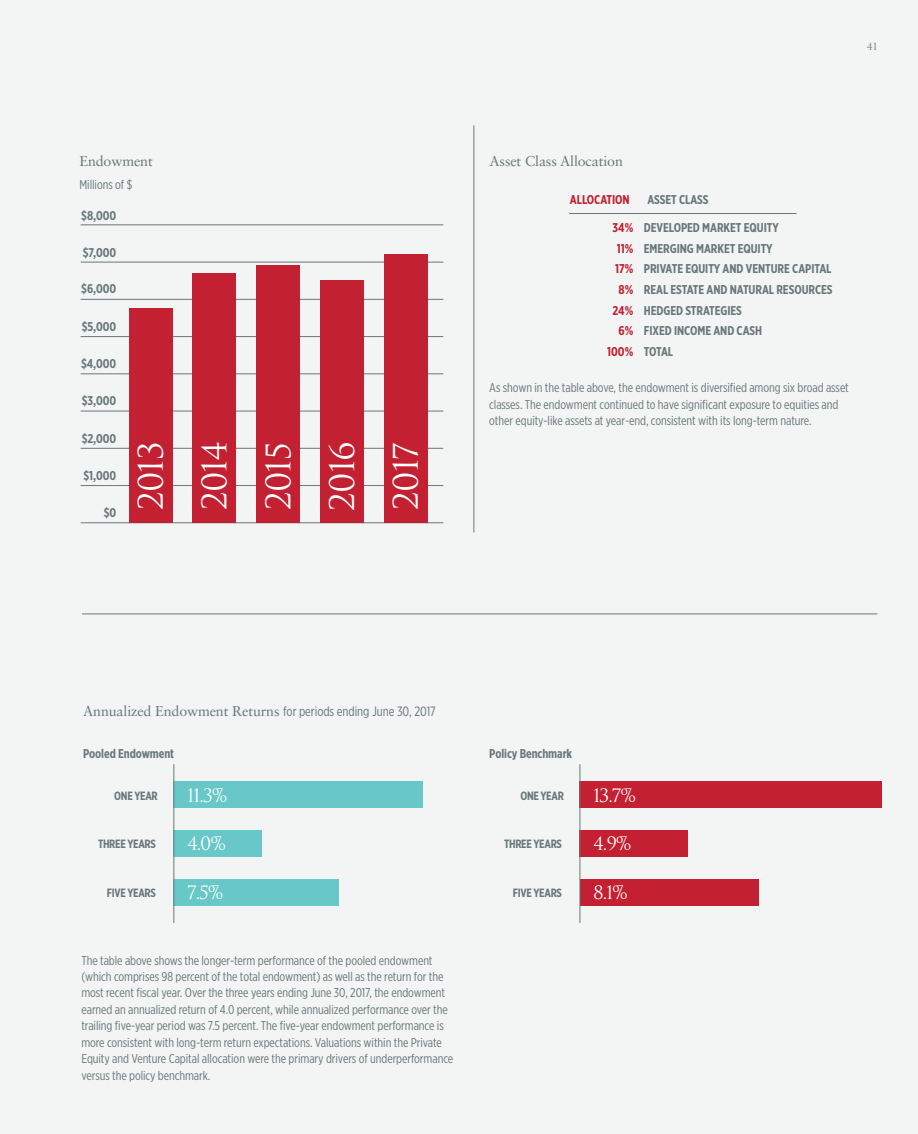
<style>
.page{position:relative;width:918px;height:1134px;background:#f3f4f4}
.page>*{position:absolute;margin:0;border:0;box-sizing:border-box;transform-origin:0 0}
.t1{font:33px/63.8px "Trajan Pro 3";letter-spacing:-.025em;color:#fff;text-align:justify}
.t2{font:18px "Trajan Pro 3";color:#fff}
.t3{font:14.25px "Sabon LT Std";letter-spacing:-.01em;color:#69787b}
.t4{font:13.5px "Gotham X Narrow";letter-spacing:-.005em;color:#69787b}
.t5{font:12.75px/16.5px "Gotham X Narrow";letter-spacing:-.005em;color:#69787b}
.t6{font:700 12.75px/20.7px "Gotham X Narrow";letter-spacing:-.005em;color:#69787b;text-align:center}
.t7{font:700 12.75px "Gotham X Narrow";letter-spacing:-.005em;color:#c32032}
.t8{font:700 12px "Gotham X Narrow";letter-spacing:-.025em;color:#69787b}
.t9{font:9.75px "Trajan Pro 3";color:#69787b}
.s1{color:#c32032}
.s2{font-family:"Sabon LT Std";font-size:14.25px}
</style>
<div class="page">
<hr style="left:569px;top:213px;width:227px;height:1px;background:#69787b">
<hr style="left:81px;top:299px;width:362px;height:1px;background:#69787b">
<hr style="left:81px;top:336px;width:362px;height:1px;background:#69787b">
<hr style="left:81px;top:374px;width:362px;height:1px;background:#69787b">
<hr style="left:81px;top:411px;width:362px;height:1px;background:#69787b">
<hr style="left:81px;top:448px;width:362px;height:1px;background:#69787b">
<hr style="left:81px;top:485px;width:362px;height:1px;background:#69787b">
<hr style="left:81px;top:523px;width:362px;height:1px;background:#69787b">
<hr style="left:81px;top:262px;width:362px;height:1px;background:#69787b">
<hr style="left:81px;top:225px;width:362px;height:1px;background:#69787b">
<div style="left:384px;top:255px;width:43px;height:268px;background:#c32032"></div>
<div style="left:129px;top:309px;width:43px;height:214px;background:#c32032"></div>
<div style="left:193px;top:273px;width:43px;height:250px;background:#c32032"></div>
<div style="left:256px;top:266px;width:44px;height:257px;background:#c32032"></div>
<div style="left:320px;top:281px;width:43px;height:242px;background:#c32032"></div>
<div style="left:174px;top:781px;width:249px;height:27px;background:#67c8c7"></div>
<div style="left:174px;top:879px;width:165px;height:27px;background:#67c8c7"></div>
<div style="left:174px;top:830px;width:88px;height:27px;background:#67c8c7"></div>
<hr style="left:174px;top:764px;width:1px;height:159px;background:#69787b">
<div style="left:580px;top:781px;width:302px;height:27px;background:#c32032"></div>
<div style="left:580px;top:879px;width:179px;height:27px;background:#c32032"></div>
<div style="left:580px;top:830px;width:108px;height:27px;background:#c32032"></div>
<hr style="left:580px;top:764px;width:1px;height:159px;background:#69787b">
<hr style="left:474px;top:125px;width:1px;height:407px;background:#69787b">
<hr style="left:82px;top:614px;width:796px;height:1px;background:#69787b">
<p class="t3" style="left:80px;top:153px;width:75px">Endowment</p>
<p class="t5" style="left:80px;top:177px;width:54px">Millions of $</p>
<p class="t6" style="left:81px;top:205px;width:36px">$8,000</p>
<p class="t6" style="left:83px;top:242px;width:35px">$7,000</p>
<p class="t6" style="left:81px;top:279px;width:37px">$6,000</p>
<p class="t6" style="left:82px;top:316px;width:36px">$5,000</p>
<p class="t6" style="left:81px;top:353px;width:37px">$4,000</p>
<p class="t6" style="left:82px;top:390px;width:36px">$3,000</p>
<p class="t6" style="left:82px;top:428px;width:36px">$2,000</p>
<p class="t6" style="left:83px;top:465px;width:34px">$1,000</p>
<p class="t6" style="left:104px;top:502px;width:14px">$0</p>
<h1 class="t1" style="left:121px;top:511px;width:72px;rotate:-90deg">2013<br>2014<br>2015<br>2016<br>2017</h1>
<p class="t9" style="left:867px;top:39px;width:12px">41</p>
<p class="t3" style="left:490px;top:153px;width:135px">Asset Class Allocation</p>
<p class="t7" style="left:570px;top:192px;width:61px">ALLOCATION</p>
<p class="t6" style="left:647px;top:189px;width:63px">ASSET CLASS</p>
<p class="t6" style="left:613px;top:217px;width:168px"><span class="s1">34%</span> DEVELOPED MARKET EQUITY<br><span class="s1">11%</span> EMERGING MARKET EQUITY</p>
<p class="t6" style="left:615px;top:258px;width:219px;text-align:left"><span class="s1">17%</span> PRIVATE EQUITY AND VENTURE CAPITAL<br><span class="s1">8%</span> REAL ESTATE AND NATURAL RESOURCES</p>
<p class="t6" style="left:618px;top:321px;width:145px"><span class="s1">6%</span> FIXED INCOME AND CASH</p>
<p class="t6" style="left:613px;top:300px;width:131px"><span class="s1">24%</span> HEDGED STRATEGIES</p>
<p class="t6" style="left:607px;top:341px;width:67px"><span class="s1">100%</span> TOTAL</p>
<p class="t5" style="left:489px;top:379px;width:361px">As shown in the table above, the endowment is diversified among six broad asset classes. The endowment continued to have significant exposure to equities and other equity-like assets at year-end, consistent with its long-term nature.</p>
<p class="t4" style="left:83px;top:703px;width:354px"><span class="s2">Annualized Endowment Returns</span> for periods ending June 30, 2017</p>
<p class="t6" style="left:83px;top:743px;width:92px">Pooled Endowment</p>
<p class="t8" style="left:114px;top:788px;width:45px">ONE YEAR</p>
<h2 class="t2" style="left:187px;top:783px;width:42px">11.3%</h2>
<p class="t8" style="left:98px;top:837px;width:59px">THREE YEARS</p>
<h2 class="t2" style="left:187px;top:831px;width:41px">4.0%</h2>
<p class="t8" style="left:107px;top:885px;width:51px">FIVE YEARS</p>
<h2 class="t2" style="left:187px;top:880px;width:38px">7.5%</h2>
<p class="t5" style="left:81px;top:952px;width:373px">The table above shows the longer-term performance of the pooled endowment (which comprises 98 percent of the total endowment) as well as the return for the most recent fiscal year. Over the three years ending June 30, 2017, the endowment earned an annualized return of 4.0 percent, while annualized performance over the trailing five-year period was 7.5 percent. The five-year endowment performance is more consistent with long-term return expectations. Valuations within the Private Equity and Venture Capital allocation were the primary drivers of underperformance versus the policy benchmark.</p>
<p class="t6" style="left:489px;top:743px;width:84px">Policy Benchmark</p>
<p class="t8" style="left:520px;top:788px;width:45px">ONE YEAR</p>
<h2 class="t2" style="left:593px;top:783px;width:44px">13.7%</h2>
<p class="t8" style="left:504px;top:837px;width:59px">THREE YEARS</p>
<h2 class="t2" style="left:593px;top:831px;width:40px">4.9%</h2>
<p class="t8" style="left:513px;top:885px;width:51px">FIVE YEARS</p>
<h2 class="t2" style="left:593px;top:880px;width:36px">8.1%</h2>
</div>
